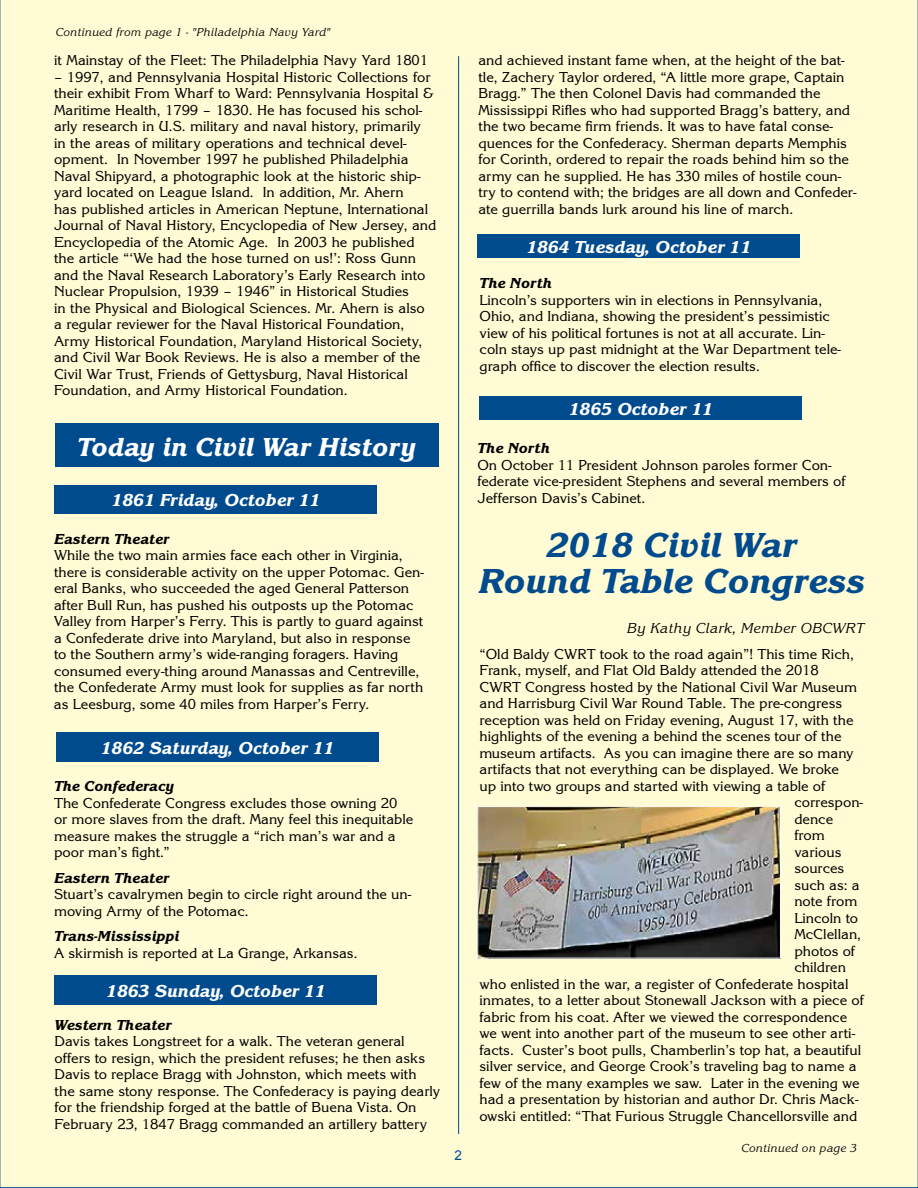
<style>
.page{position:relative;width:918px;height:1188px;background:#fffcd5}
.page>*{position:absolute;margin:0;border:0;box-sizing:border-box;transform-origin:0 0}
.t1{font:36px/36px "Korinna Extra Bold Italic DTC";color:#004b8d;text-align:center}
.t2{font:27px "Korinna Extra Bold Italic DTC";color:#fff}
.t3{font:18px "Korinna Extra Bold Italic DTC";color:#fff}
.t4{font:15px/16.5px "Korinna Regular DTC";color:#000}
.t5{font:15px "Korinna Extra Bold Italic DTC";color:#000}
.t6{font:15px "Korinna Regular Italic DTC";color:#000}
.t7{font:13.5px "Arial";color:#004b8d}
.t8{font:12px "Korinna Regular Italic DTC";color:#000}
</style>
<div class="page">
<hr style="left:458px;top:56px;width:1px;height:1078px;background:#004b8d">
<div style="left:56px;top:732px;width:323px;height:30px;background:#004b8d"></div>
<div style="left:477px;top:234px;width:323px;height:24px;background:#004b8d"></div>
<div style="left:55px;top:424px;width:383px;height:43px;background:#004b8d"></div>
<div style="left:55px;top:485px;width:322px;height:29px;background:#004b8d"></div>
<div style="left:55px;top:975px;width:322px;height:30px;background:#004b8d"></div>
<div style="left:480px;top:396px;width:322px;height:24px;background:#004b8d"></div>
<img style="left:479px;top:808px;width:300px;height:148px">
<div style="left:477px;top:806px;width:304px;height:152px;border:1px solid #fff"></div>
<p class="t8" style="left:56px;top:25px;width:276px">Continued from page 1 - "Philadelphia Navy Yard"</p>
<p class="t4" style="left:54px;top:52px;width:376px">it Mainstay of the Fleet: The Philadelphia Navy Yard 1801</p>
<p class="t4" style="left:54px;top:69px;width:384px">– 1997, and Pennsylvania Hospital Historic Collections for their exhibit From Wharf to Ward: Pennsylvania Hospital &amp; Maritime Health, 1799 – 1830. He has focused his schol&shy;arly research in U.S. military and naval history, primarily in the areas of military operations and technical devel&shy;opment. In November 1997 he published Philadelphia Naval Shipyard, a photographic look at the historic ship&shy;yard located on League Island. In addition, Mr. Ahern<br>has published articles in American Neptune, International Journal of Naval History, Encyclopedia of New Jersey, and Encyclopedia of the Atomic Age. In 2003 he published the article “‘We had the hose turned on us!’: Ross Gunn and the Naval Research Laboratory’s Early Research into Nuclear Propulsion, 1939 – 1946” in Historical Studies<br>in the Physical and Biological Sciences. Mr. Ahern is also a regular reviewer for the Naval Historical Foundation, Army Historical Foundation, Maryland Historical Society, and Civil War Book Reviews. He is also a member of the Civil War Trust, Friends of Gettysburg, Naval Historical Foundation, and Army Historical Foundation.</p>
<h2 class="t2" style="left:77px;top:432px;width:340px">Today in Civil War History</h2>
<p class="t3" style="left:112px;top:490px;width:210px">1861 Friday, October 11</p>
<p class="t5" style="left:54px;top:530px;width:117px">Eastern Theater</p>
<p class="t4" style="left:54px;top:547px;width:372px">While the two main armies face each other in Virginia, there is considerable activity on the upper Potomac. Gen&shy;eral Banks, who succeeded the aged General Patterson after Bull Run, has pushed his outposts up the Potomac Valley from Harper’s Ferry. This is partly to guard against a Confederate drive into Maryland, but also in response to the Southern army’s wide-ranging foragers. Having consumed every-thing around Manassas and Centreville, the Confederate Army must look for supplies as far north as Leesburg, some 40 miles from Harper’s Ferry.</p>
<p class="t3" style="left:101px;top:738px;width:235px">1862 Saturday, October 11</p>
<p class="t5" style="left:54px;top:778px;width:122px">The Confederacy</p>
<p class="t4" style="left:54px;top:795px;width:361px">The Confederate Congress excludes those owning 20 or more slaves from the draft. Many feel this inequitable measure makes the struggle a “rich man’s war and a poor man’s fight.”</p>
<p class="t5" style="left:54px;top:869px;width:117px">Eastern Theater</p>
<p class="t4" style="left:54px;top:886px;width:359px">Stuart’s cavalrymen begin to circle right around the un&shy;moving Army of the Potomac.</p>
<p class="t5" style="left:54px;top:928px;width:127px">Trans-Mississippi</p>
<p class="t4" style="left:54px;top:945px;width:305px">A skirmish is reported at La Grange, Arkansas.</p>
<p class="t3" style="left:106px;top:981px;width:221px">1863 Sunday, October 11</p>
<p class="t5" style="left:55px;top:1017px;width:118px">Western Theater</p>
<p class="t4" style="left:55px;top:1033px;width:387px">Davis takes Longstreet for a walk. The veteran general offers to resign, which the president refuses; he then asks Davis to replace Bragg with Johnston, which meets with the same stony response. The Confederacy is paying dearly for the friendship forged at the battle of Buena Vista. On February 23, 1847 Bragg commanded an artillery battery</p>
<p class="t7" style="left:454px;top:1147px;width:9px">2</p>
<p class="t4" style="left:478px;top:52px;width:380px">and achieved instant fame when, at the height of the bat&shy;tle, Zachery Taylor ordered, “A little more grape, Captain Bragg.” The then Colonel Davis had commanded the Mississippi Rifles who had supported Bragg’s battery, and the two became firm friends. It was to have fatal conse&shy;quences for the Confederacy. Sherman departs Memphis for Corinth, ordered to repair the roads behind him so the army can he supplied. He has 330 miles of hostile coun&shy;try to contend with; the bridges are all down and Confeder&shy;ate guerrilla bands lurk around his line of march.</p>
<p class="t3" style="left:526px;top:237px;width:226px">1864 Tuesday, October 11</p>
<p class="t5" style="left:480px;top:275px;width:74px">The North</p>
<p class="t4" style="left:480px;top:292px;width:363px">Lincoln’s supporters win in elections in Pennsylvania, Ohio, and Indiana, showing the president’s pessimistic view of his political fortunes is not at all accurate. Lin&shy;coln stays up past midnight at the War Department tele&shy;graph office to discover the election results.</p>
<p class="t3" style="left:569px;top:399px;width:146px">1865 October 11</p>
<p class="t5" style="left:477px;top:440px;width:74px">The North</p>
<p class="t4" style="left:477px;top:457px;width:370px">On October 11 President Johnson paroles former Con&shy;federate vice-president Stephens and several members of<br>Jefferson Davis’s Cabinet.</p>
<h1 class="t1" style="left:479px;top:528px;width:388px">2018 Civil War<br>Round Table Congress</h1>
<p class="t6" style="left:627px;top:620px;width:239px">By Kathy Clark, Member OBCWRT</p>
<p class="t4" style="left:480px;top:646px;width:376px">“Old Baldy CWRT took to the road again”! This time Rich,</p>
<p class="t4" style="left:480px;top:662px;width:341px">Frank, myself, and Flat Old Baldy attended the 2018</p>
<p class="t4" style="left:480px;top:679px;width:379px">CWRT Congress hosted by the National Civil War Museum</p>
<p class="t4" style="left:480px;top:695px;width:364px">and Harrisburg Civil War Round Table. The pre-congress</p>
<p class="t4" style="left:480px;top:712px;width:376px">reception was held on Friday evening, August 17, with the</p>
<p class="t4" style="left:480px;top:728px;width:364px">highlights of the evening a behind the scenes tour of the</p>
<p class="t4" style="left:480px;top:745px;width:376px">museum artifacts. As you can imagine there are so many</p>
<p class="t4" style="left:480px;top:761px;width:361px">artifacts that not everything can be displayed. We broke</p>
<p class="t4" style="left:480px;top:778px;width:347px">up into two groups and started with viewing a table of</p>
<p class="t4" style="left:794px;top:794px;width:70px">correspon-</p>
<p class="t4" style="left:794px;top:811px;width:40px">dence</p>
<p class="t4" style="left:794px;top:827px;width:32px">from</p>
<p class="t4" style="left:794px;top:844px;width:49px">various</p>
<p class="t4" style="left:794px;top:860px;width:52px">sources</p>
<p class="t4" style="left:794px;top:877px;width:67px">such as: a</p>
<p class="t4" style="left:794px;top:893px;width:65px">note from</p>
<p class="t4" style="left:794px;top:910px;width:65px">Lincoln to</p>
<p class="t4" style="left:794px;top:926px;width:68px">McClellan,</p>
<p class="t4" style="left:794px;top:943px;width:62px">photos of</p>
<p class="t4" style="left:794px;top:959px;width:53px">children</p>
<p class="t4" style="left:480px;top:976px;width:370px">who enlisted in the war, a register of Confederate hospital</p>
<p class="t4" style="left:480px;top:992px;width:386px">inmates, to a letter about Stonewall Jackson with a piece of</p>
<p class="t4" style="left:480px;top:1009px;width:369px">fabric from his coat. After we viewed the correspondence</p>
<p class="t4" style="left:480px;top:1025px;width:377px">we went into another part of the museum to see other arti-</p>
<p class="t4" style="left:480px;top:1042px;width:383px">facts. Custer’s boot pulls, Chamberlin’s top hat, a beautiful</p>
<p class="t4" style="left:480px;top:1058px;width:379px">silver service, and George Crook’s traveling bag to name a</p>
<p class="t4" style="left:480px;top:1075px;width:382px">few of the many examples we saw. Later in the evening we</p>
<p class="t4" style="left:480px;top:1091px;width:381px">had a presentation by historian and author Dr. Chris Mack-</p>
<p class="t4" style="left:480px;top:1108px;width:379px">owski entitled: “That Furious Struggle Chancellorsville and</p>
<p class="t8" style="left:741px;top:1142px;width:117px">Continued on page 3</p>
</div>
